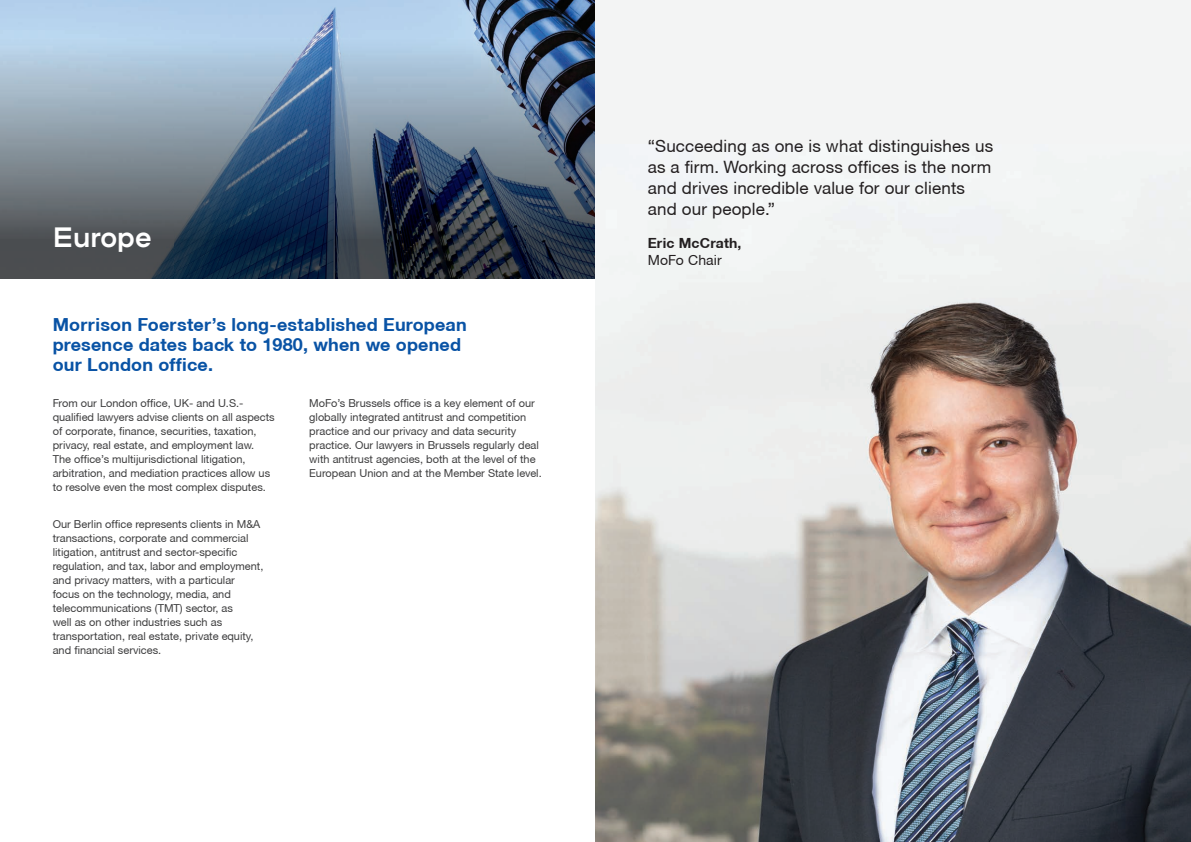
<style>
.page{position:relative;width:1191px;height:842px;background:#fff}
.page>*{position:absolute;margin:0;border:0;box-sizing:border-box;transform-origin:0 0}
.t1{font:700 28px "Mo Fo Plaax";letter-spacing:-.005em;color:#fff}
.t2{font:700 18px/20px "Helvetica Neue CE";letter-spacing:.01em;color:#0953a5}
.t3{font:17px/21px "Helvetica Neue CE";letter-spacing:.01em;color:#231f20}
.t4{font:700 14px "Helvetica Neue CE";letter-spacing:.01em;color:#231f20}
.t5{font:14px "Helvetica Neue CE";letter-spacing:.01em;color:#231f20}
.t6{font:11px/14px "Helvetica Neue CE";color:#3e3e3f}
</style>
<div class="page">
<img style="left:0;top:278px;width:595px;height:1px">
<img style="left:0;top:0;width:595px;height:278px">
<div style="left:595px;top:0;width:596px;height:842px;background:#f3f4f4"></div>
<img style="left:595px;top:301px;width:596px;height:541px">
<h1 class="t1" style="left:53px;top:217px;width:100px">Europe</h1>
<h2 class="t2" style="left:53px;top:315px;width:415px">Morrison Foerster’s long-established European presence dates back to 1980, when we opened our London office.</h2>
<p class="t6" style="left:53px;top:396px;width:223px">From our London office, UK- and U.S.- qualified lawyers advise clients on all aspects of corporate, finance, securities, taxation, privacy, real estate, and employment law.<br>The office’s multijurisdictional litigation, arbitration, and mediation practices allow us to resolve even the most complex disputes.</p>
<p class="t6" style="left:53px;top:517px;width:212px">Our Berlin office represents clients in M&amp;A transactions, corporate and commercial litigation, antitrust and sector-specific regulation, and tax, labor and employment, and privacy matters, with a particular focus on the technology, media, and telecommunications (TMT) sector, as<br>well as on other industries such as transportation, real estate, private equity, and financial services.</p>
<p class="t6" style="left:309px;top:396px;width:234px">MoFo’s Brussels office is a key element of our globally integrated antitrust and competition practice and our privacy and data security practice. Our lawyers in Brussels regularly deal with antitrust agencies, both at the level of the European Union and at the Member State level.</p>
<h3 class="t3" style="left:648px;top:136px;width:347px">“Succeeding as one is what distinguishes us as a firm. Working across offices is the norm and drives incredible value for our clients and our people.”</h3>
<p class="t4" style="left:648px;top:234px;width:95px">Eric McCrath,</p>
<p class="t5" style="left:648px;top:251px;width:76px">MoFo Chair</p>
</div>
